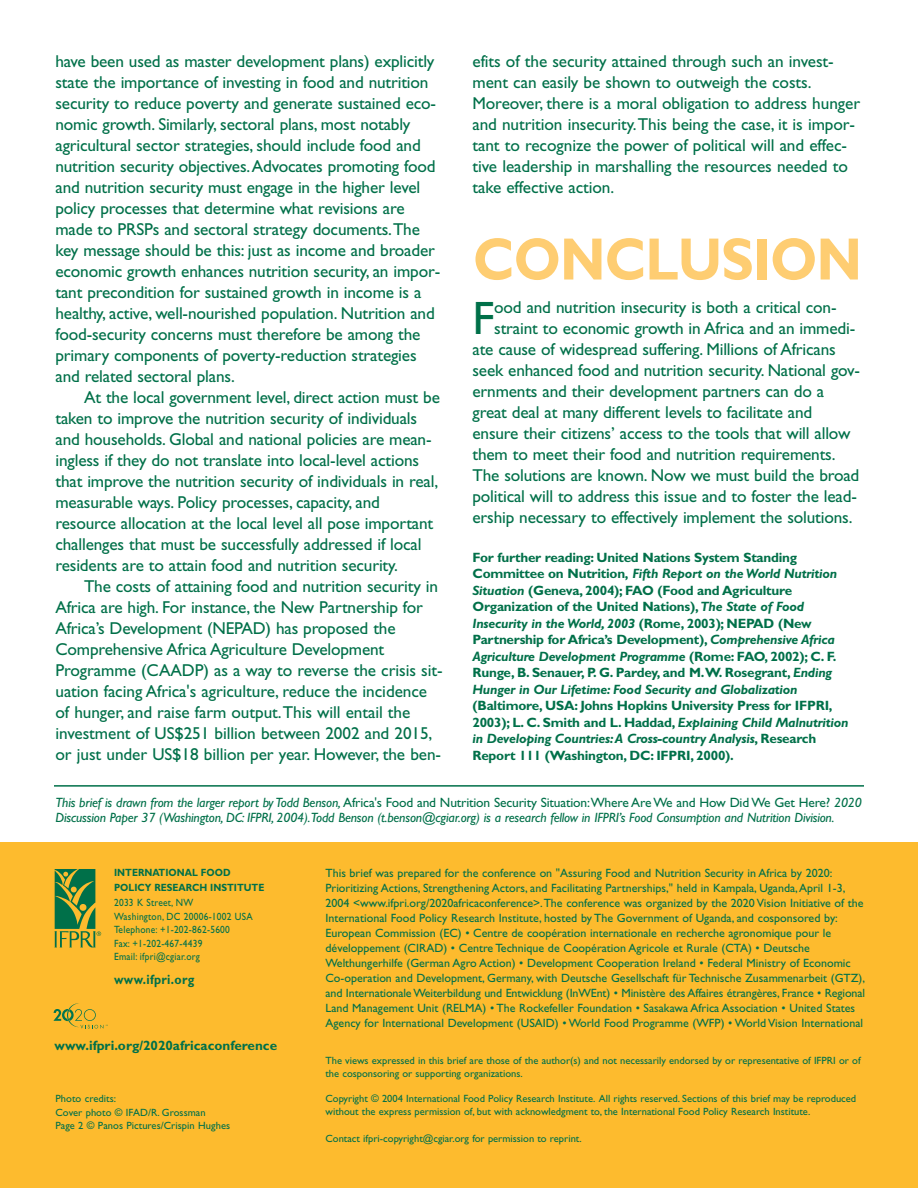
<style>
.page{position:relative;width:918px;height:1188px;background:#fff}
.page>*{position:absolute;margin:0;border:0;box-sizing:border-box;transform-origin:0 0}
.t1{font:700 60px "Gill Sans";letter-spacing:-.015em;color:#fecd72;scale:.9 1}
.t2{font:46.95px "Gill Sans";color:#007049}
.t3{font:17.25px/21px "Gill Sans";letter-spacing:-.01em;color:#007049}
.t4{font:700 13.5px/16.5px "Gill Sans";letter-spacing:-.015em;color:#007049}
.t5{font:italic 13.5px/15px "Gill Sans";letter-spacing:-.015em;color:#007049}
.t6{font:700 13.5px "Gill Sans";letter-spacing:.025em;color:#007049;scale:.9 1}
.t7{font:12px/15px "Gill Sans";color:#007049}
.t8{font:10.5px/13.5px "Gill Sans";color:#007049}
.t9{font:10.5px/13.5px "Gill Sans";letter-spacing:.025em;color:#007049;scale:.9 1}
.t10{font:700 10.5px/15px "Gill Sans";color:#007049;scale:.9 1}
.s1{font-style:italic}
.s2{font-style:normal}
</style>
<div class="page">
<hr style="left:917px;top:0;width:1px;height:400px;background:#007956">
<div style="left:0;top:842px;width:918px;height:346px;background:#fdbb2e"></div>
<svg style="left:53px;top:1003px;width:55px;height:26px"></svg>
<img style="left:54px;top:869px;width:48px;height:79px">
<hr style="left:54px;top:785px;width:810px;height:2px;background:#007049">
<p class="t3" style="left:56px;top:53px;width:386px">have been used as master development plans) explicitly state the importance of investing in food and nutrition security to reduce poverty and generate sustained eco&shy;nomic growth. Similarly, sectoral plans, most notably agricultural sector strategies, should include food and nutrition security objectives.Advocates promoting food and nutrition security must engage in the higher level policy processes that determine what revisions are made to PRSPs and sectoral strategy documents.The key message should be this: just as income and broader economic growth enhances nutrition security, an impor&shy;tant precondition for sustained growth in income is a healthy, active, well-nourished population. Nutrition and food-security concerns must therefore be among the primary components of poverty-reduction strategies and related sectoral plans.</p>
<p class="t3" style="left:56px;top:389px;width:386px;text-indent:29px">At the local government level, direct action must be taken to improve the nutrition security of individuals and households. Global and national policies are mean&shy;ingless if they do not translate into local-level actions that improve the nutrition security of individuals in real, measurable ways. Policy processes, capacity, and resource allocation at the local level all pose important challenges that must be successfully addressed if local residents are to attain food and nutrition security.</p>
<p class="t3" style="left:56px;top:578px;width:389px;text-indent:29px">The costs of attaining food and nutrition security in Africa are high. For instance, the New Partnership for Africa’s Development (NEPAD) has proposed the Comprehensive Africa Agriculture Development Programme (CAADP) as a way to reverse the crisis sit&shy;uation facing Africa's agriculture, reduce the incidence of hunger, and raise farm output.This will entail the investment of US$251 billion between 2002 and 2015, or just under US$18 billion per year. However, the ben-</p>
<p class="t3" style="left:472px;top:53px;width:389px">efits of the security attained through such an invest&shy;ment can easily be shown to outweigh the costs.<br>Moreover, there is a moral obligation to address hunger and nutrition insecurity.This being the case, it is impor&shy;tant to recognize the power of political will and effec&shy;tive leadership in marshalling the resources needed to take effective action.</p>
<h1 class="t1" style="left:473px;top:239px;width:434px">CONCLUSION</h1>
<h2 class="t2" style="left:472px;top:302px;width:24px">F</h2>
<p class="t3" style="left:494px;top:299px;width:344px">ood and nutrition insecurity is both a critical con-</p>
<p class="t3" style="left:494px;top:320px;width:363px">straint to economic growth in Africa and an immedi-</p>
<p class="t3" style="left:472px;top:341px;width:365px">ate cause of widespread suffering. Millions of Africans</p>
<p class="t3" style="left:472px;top:362px;width:389px">seek enhanced food and nutrition security. National gov-</p>
<p class="t3" style="left:472px;top:383px;width:353px">ernments and their development partners can do a</p>
<p class="t3" style="left:472px;top:404px;width:341px">great deal at many different levels to facilitate and</p>
<p class="t3" style="left:472px;top:425px;width:380px">ensure their citizens’ access to the tools that will allow</p>
<p class="t3" style="left:473px;top:446px;width:364px">them to meet their food and nutrition requirements.</p>
<p class="t3" style="left:473px;top:467px;width:388px">The solutions are known. Now we must build the broad</p>
<p class="t3" style="left:473px;top:488px;width:386px">political will to address this issue and to foster the lead-</p>
<p class="t3" style="left:473px;top:509px;width:382px">ership necessary to effectively implement the solutions.</p>
<p class="t4" style="left:472px;top:551px;width:366px">For further reading: United Nations System Standing Committee on Nutrition, <span class="s1">Fifth Report on the World Nutrition Situation</span> (Geneva, 2004); FAO (Food and Agriculture Organization of the United Nations),<span class="s1">The State of Food Insecurity in the World, 2003</span> (Rome, 2003); NEPAD (New Partnership for Africa’s Development), <span class="s1">Comprehensive Africa Agriculture Development Programme</span> (Rome: FAO, 2002); C. F.<br>Runge, B. Senauer, P. G. Pardey, and M.W. Rosegrant, <span class="s1">Ending Hunger in Our Lifetime: Food Security and Globalization</span></p>
<p class="t4" style="left:472px;top:699px;width:378px">(Baltimore, USA: Johns Hopkins University Press for IFPRI, 2003); L. C. Smith and L. Haddad, <span class="s1">Explaining Child Malnutrition in Developing Countries:A Cross-country Analysis</span>, Research Report 111 (Washington, DC: IFPRI, 2000).</p>
<p class="t5" style="left:56px;top:797px;width:808px">This brief is drawn from the larger report by Todd Benson, <span class="s2">Africa's Food and Nutrition Security Situation:Where Are We and How Did We Get Here?</span> 2020<br>Discussion Paper 37 (Washington, DC: IFPRI, 2004).Todd Benson (t.benson@cgiar.org) is a research fellow in IFPRI’s Food Consumption and Nutrition Division.</p>
<p class="t10" style="left:114px;top:866px;width:169px">INTERNATIONAL FOOD<br>POLICY RESEARCH INSTITUTE</p>
<p class="t9" style="left:114px;top:897px;width:156px">2033 K Street, NW<br>Washington, DC 20006-1002 USA<br>Telephone: +1-202-862-5600<br>Fax: +1-202-467-4439<br>Email: ifpri@cgiar.org</p>
<p class="t6" style="left:114px;top:975px;width:91px">www.ifpri.org</p>
<p class="t4" style="left:55px;top:1039px;width:224px">www.ifpri.org/2020africaconference</p>
<p class="t8" style="left:56px;top:1093px;width:176px">Photo credits:<br>Cover photo © IFAD/R. Grossman<br>Page 2 © Panos Pictures/Crispin Hughes</p>
<p class="t7" style="left:325px;top:867px;width:541px">This brief was prepared for the conference on "Assuring Food and Nutrition Security in Africa by 2020:<br>Prioritizing Actions, Strengthening Actors, and Facilitating Partnerships," held in Kampala, Uganda,April 1-3, 2004 &lt;www.ifpri.org/2020africaconference&gt;.The conference was organized by the 2020 Vision Initiative of the International Food Policy Research Institute, hosted by The Government of Uganda, and cosponsored by:<br>European Commission (EC) • Centre de coopération internationale en recherche agronomique pour le développement (CIRAD) • Centre Technique de Coopération Agricole et Rurale (CTA) • Deutsche Welthungerhilfe (German Agro Action) • Development Cooperation Ireland • Federal Ministry of Economic Co-operation and Development, Germany, with Deutsche Gesellschaft für Technische Zusammenarbeit (GTZ), and Internationale Weiterbildung und Entwicklung (InWEnt) • Ministère des Affaires étrangères, France • Regional Land Management Unit (RELMA) • The Rockefeller Foundation • Sasakawa Africa Association • United States Agency for International Development (USAID) • World Food Programme (WFP) • World Vision International</p>
<p class="t8" style="left:326px;top:1055px;width:537px">The views expressed in this brief are those of the author(s) and not necessarily endorsed by or representative of IFPRI or of the cosponsoring or supporting organizations.</p>
<p class="t8" style="left:326px;top:1093px;width:532px">Copyright © 2004 International Food Policy Research Institute. All rights reserved. Sections of this brief may be reproduced without the express permission of, but with acknowledgment to, the International Food Policy Research Institute.</p>
<p class="t8" style="left:326px;top:1133px;width:258px">Contact ifpri-copyright@cgiar.org for permission to reprint.</p>
</div>
